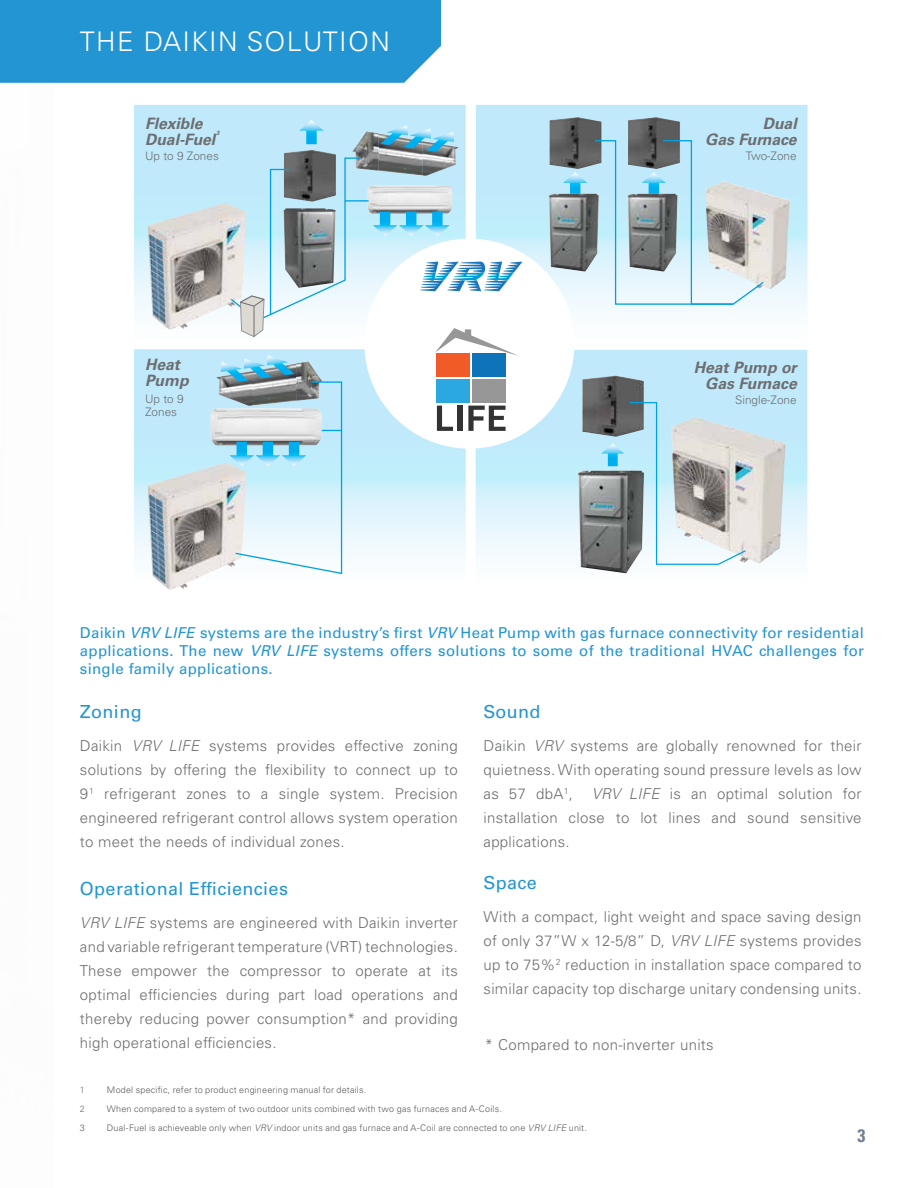
<style>
.page{position:relative;width:918px;height:1188px;background:#fff}
.page>*{position:absolute;margin:0;border:0;box-sizing:border-box;transform-origin:0 0}
.t1{font:300 27px "Univers LT Pro 45";letter-spacing:.05em;color:#fff}
.t2{font:18px "Univers LT Pro 55 Roman";letter-spacing:.02em;color:#2295d2}
.t3{font:700 condensed 18px "Univers LT Pro";color:#718190}
.t4{font:italic 700 15.75px/15.8px "Univers LT Pro 65";color:#6d6e71;text-align:right}
.t5{font:300 15px/24px "Univers LT Pro 45";letter-spacing:.02em;color:#6d6e71;text-align:justify}
.t6{font:15px/18px "Univers LT Pro 55 Roman";letter-spacing:.02em;color:#2295d2;text-align:justify}
.t7{font:300 11.7px/13px "Univers LT Pro 45";color:#6d6e71}
.t8{font:300 9px "Univers LT Pro 45";letter-spacing:.02em;color:#58595b}
.t9{font:300 9px "Univers LT Pro 45";color:#6d6e71}
.t10{font:italic 700 6.15px "Univers LT Pro 65";color:#6d6e71}
.s1{font-style:italic}
</style>
<div class="page">
<div style="left:0;top:0;width:441px;height:83px;background:#2295d2"></div>
<svg style="left:134px;top:105px;width:332px;height:225px"></svg>
<svg style="left:134px;top:349px;width:332px;height:235px"></svg>
<svg style="left:476px;top:350px;width:331px;height:224px"></svg>
<svg style="left:476px;top:105px;width:332px;height:207px"></svg>
<img style="left:765px;top:181px;width:25px;height:108px">
<img style="left:367px;top:185px;width:85px;height:29px">
<svg style="left:563px;top:172px;width:24px;height:22px"></svg>
<svg style="left:299px;top:120px;width:25px;height:24px"></svg>
<svg style="left:373px;top:212px;width:77px;height:24px;background:#81d6f3"></svg>
<img style="left:549px;top:194px;width:45px;height:78px">
<img style="left:217px;top:371px;width:4px;height:35px">
<img style="left:379px;top:133px;width:44px;height:43px">
<img style="left:352px;top:131px;width:27px;height:40px">
<img style="left:423px;top:141px;width:35px;height:35px">
<svg style="left:380px;top:125px;width:74px;height:27px;background:#83bdd2"></svg>
<img style="left:555px;top:117px;width:23px;height:2px">
<img style="left:290px;top:150px;width:22px;height:2px">
<img style="left:634px;top:117px;width:22px;height:2px">
<img style="left:210px;top:408px;width:11px;height:38px">
<img style="left:147px;top:463px;width:74px;height:45px">
<img style="left:147px;top:203px;width:77px;height:39px">
<hr style="left:345px;top:200px;width:24px;height:2px;background:#00a1e4">
<svg style="left:594px;top:139px;width:171px;height:166px;background:#b4ccd4"></svg>
<img style="left:578px;top:470px;width:66px;height:103px">
<img style="left:747px;top:417px;width:39px;height:147px">
<img style="left:589px;top:376px;width:27px;height:2px">
<svg style="left:601px;top:401px;width:146px;height:164px;background:#afbec2"></svg>
<svg style="left:221px;top:355px;width:122px;height:220px"></svg>
<svg style="left:435px;top:328px;width:83px;height:28px"></svg>
<svg style="left:437px;top:406px;width:16px;height:25px"></svg>
<div style="left:457px;top:406px;width:6px;height:25px;background:#343333"></div>
<svg style="left:468px;top:406px;width:38px;height:25px"></svg>
<div style="left:437px;top:354px;width:33px;height:23px;background:#f15b28"></div>
<div style="left:472px;top:354px;width:34px;height:23px;background:#0f73b9"></div>
<div style="left:437px;top:379px;width:33px;height:24px;background:#2ca8e0"></div>
<div style="left:472px;top:379px;width:34px;height:24px;background:#979797"></div>
<svg style="left:229px;top:157px;width:131px;height:180px"></svg>
<hr style="left:254px;top:306px;width:1px;height:31px;background:#6d6e71">
<svg style="left:420px;top:262px;width:103px;height:29px"></svg>
<h1 class="t1" style="left:80px;top:24px;width:312px">THE DAIKIN SOLUTION</h1>
<p class="t4" style="left:145px;top:115px;width:72px;text-align:left">Flexible<br>Dual-Fuel</p>
<p class="t10" style="left:216px;top:128px;width:5px">3</p>
<p class="t7" style="left:145px;top:149px;width:75px">Up to 9 Zones</p>
<p class="t4" style="left:145px;top:356px;width:45px;text-align:left">Heat<br>Pump</p>
<p class="t7" style="left:145px;top:392px;width:40px">Up to 9<br>Zones</p>
<p class="t4" style="left:705px;top:115px;width:93px">Dual<br>Gas Furnace</p>
<p class="t7" style="left:746px;top:149px;width:52px">Two-Zone</p>
<p class="t4" style="left:694px;top:359px;width:104px">Heat Pump or<br>Gas Furnace</p>
<p class="t7" style="left:735px;top:393px;width:63px">Single-Zone</p>
<p class="t6" style="left:80px;top:623px;width:786px">Daikin <span class="s1">VRV LIFE</span>systems are the industry’s first <span class="s1">VRV</span> Heat Pump with gas furnace connectivity for residential applications. The new <span class="s1">VRV LIFE</span> systems offers solutions to some of the traditional HVAC challenges for single family applications.</p>
<p class="t2" style="left:80px;top:699px;width:63px">Zoning</p>
<p class="t5" style="left:80px;top:733px;width:380px">Daikin <span class="s1">VRV LIFE</span> systems provides effective zoning solutions by offering the flexibility to connect up to 9<sup>1</sup> refrigerant zones to a single system. Precision engineered refrigerant control allows system operation to meet the needs of individual zones.</p>
<p class="t2" style="left:80px;top:876px;width:210px">Operational Efficiencies</p>
<p class="t5" style="left:80px;top:910px;width:380px"><span class="s1">VRV LIFE</span> systems are engineered with Daikin inverter and variable refrigerant temperature (VRT) technologies.<br>These empower the compressor to operate at its optimal efficiencies during part load operations and thereby reducing power consumption* and providing high operational efficiencies.</p>
<p class="t2" style="left:484px;top:699px;width:59px">Sound</p>
<p class="t5" style="left:484px;top:733px;width:380px">Daikin <span class="s1">VRV</span> systems are globally renowned for their quietness. With operating sound pressure levels as low as 57 dbA<sup>1</sup>,</p>
<p class="t5" style="left:484px;top:781px;width:380px;text-indent:108px"><span class="s1">VRV LIFE</span> is an optimal solution for installation close to lot lines and sound sensitive applications.</p>
<p class="t2" style="left:484px;top:870px;width:55px">Space</p>
<p class="t5" style="left:484px;top:904px;width:380px">With a compact, light weight and space saving design of only 37”W x 12-5/8” D, <span class="s1">VRV LIFE</span> systems provides up to 75%<sup>2</sup> reduction in installation space compared to similar capacity top discharge unitary condensing units.</p>
<p class="t5" style="left:485px;top:1032px;width:230px">* Compared to non-inverter units</p>
<p class="t9" style="left:80px;top:1084px;width:7px">1</p>
<p class="t8" style="left:107px;top:1084px;width:261px">Model specific, refer to product engineering manual for details.</p>
<p class="t9" style="left:80px;top:1103px;width:7px">2</p>
<p class="t8" style="left:107px;top:1103px;width:397px">When compared to a system of two outdoor units combined with two gas furnaces and A-Coils.</p>
<p class="t8" style="left:80px;top:1122px;width:7px">3</p>
<p class="t8" style="left:107px;top:1122px;width:482px">Dual-Fuel is achieveable only when <span class="s1">VRV</span> indoor units and gas furnace and A-Coil are connected to one <span class="s1">VRV LIFE</span> unit.</p>
<p class="t3" style="left:858px;top:1125px;width:9px">3</p>
</div>
